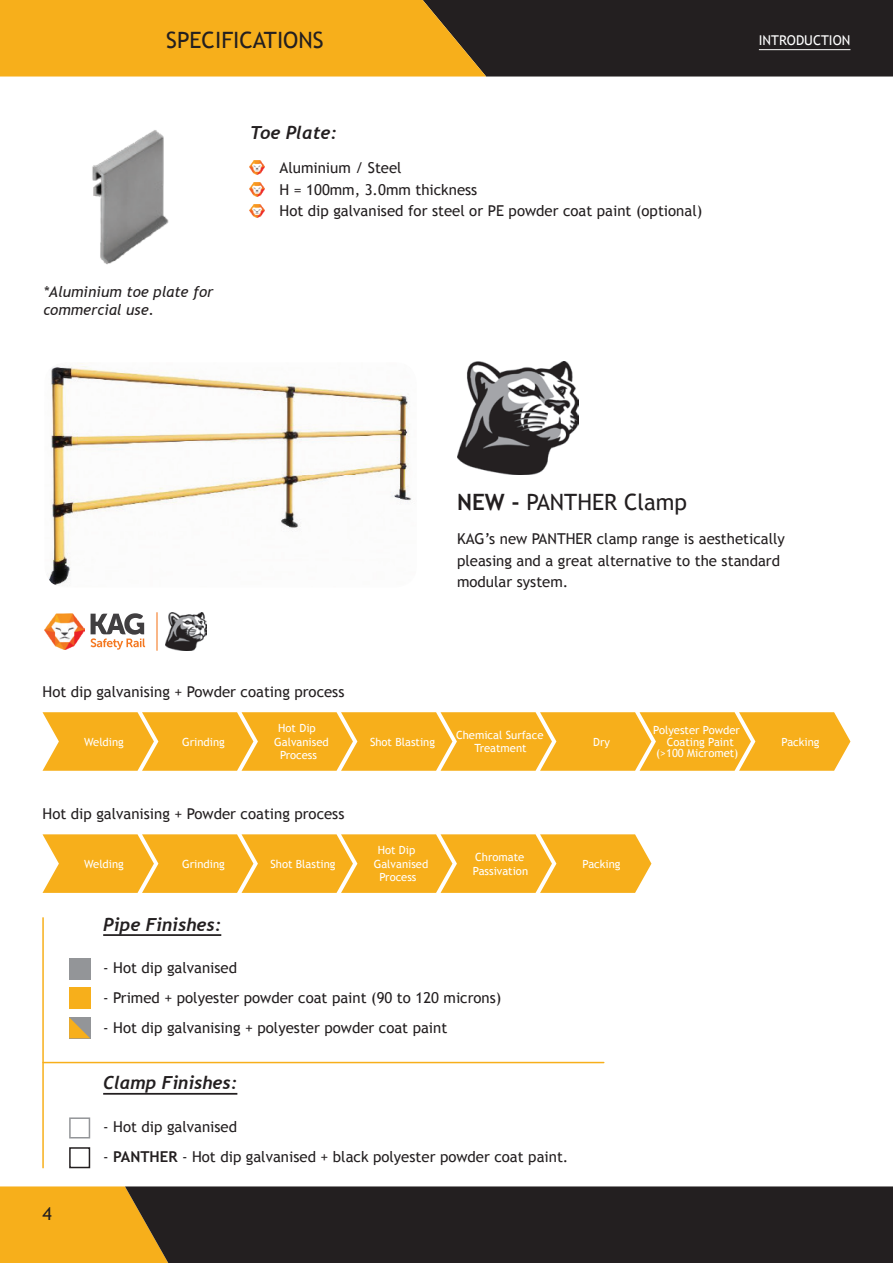
<style>
.page{position:relative;width:893px;height:1263px;background:#fff}
.page>*{position:absolute;margin:0;border:0;box-sizing:border-box;transform-origin:0 0}
.t1{font:22.5px "Trebuchet MS";color:#231f20}
.t2{font:italic 700 18px "Trebuchet";color:#231f20}
.t3{font:18px "Trebuchet MS";color:#231f20}
.t4{font:15px/21.6px "Trebuchet MS";color:#231f20}
.t5{font:italic 15px/18px "Trebuchet MS";color:#231f20}
.t6{font:13.5px "Trebuchet MS";color:#fff}
.t7{font:11.25px/13.5px "Trebuchet MS";color:#fff;text-align:center}
.s1{font-weight:700}
</style>
<div class="page">
<div style="left:0;top:1186px;width:125px;height:77px;background:#f7af1b"></div>
<div style="left:125px;top:1186px;width:768px;height:77px;background:#231f20"></div>
<svg style="left:0;top:0;width:893px;height:77px;background:#8f691e"></svg>
<hr style="left:759px;top:49px;width:91px;height:1px;background:#fff">
<img style="left:250px;top:161px;width:15px;height:14px">
<img style="left:250px;top:182px;width:15px;height:14px">
<img style="left:250px;top:204px;width:15px;height:14px">
<img style="left:92px;top:130px;width:77px;height:135px">
<img style="left:48px;top:363px;width:364px;height:222px">
<img style="left:457px;top:361px;width:121px;height:114px">
<img style="left:166px;top:613px;width:40px;height:37px">
<hr style="left:156px;top:613px;width:2px;height:37px;background:#f47821">
<svg style="left:43px;top:712px;width:807px;height:59px;background:#f7b42a"></svg>
<svg style="left:43px;top:834px;width:608px;height:59px;background:#f7b42a"></svg>
<hr style="left:103px;top:934px;width:118px;height:2px;background:#231f20">
<hr style="left:103px;top:1093px;width:134px;height:2px;background:#231f20">
<div style="left:69px;top:958px;width:21px;height:21px;background:#939598"></div>
<div style="left:69px;top:1117px;width:21px;height:21px;border:2px solid #939598"></div>
<div style="left:69px;top:988px;width:21px;height:21px;background:#f7af1b"></div>
<div style="left:69px;top:1147px;width:21px;height:21px;border:2px solid #231f20"></div>
<svg style="left:69px;top:1017px;width:21px;height:21px"></svg>
<hr style="left:43px;top:1062px;width:561px;height:1px;background:#f7af1b">
<hr style="left:42px;top:918px;width:2px;height:250px;background:#f7af1b">
<svg style="left:91px;top:613px;width:54px;height:37px"></svg>
<img style="left:44px;top:613px;width:41px;height:37px">
<h1 class="t1" style="left:166px;top:27px;width:47px">Specificatio</h1>
<h1 class="t1" style="left:298px;top:27px;width:25px">ns</h1>
<p class="t6" style="left:759px;top:32px;width:91px">INTRODUCTION</p>
<p class="t5" style="left:43px;top:283px;width:172px">*Aluminium toe plate for commercial use.</p>
<p class="t2" style="left:250px;top:121px;width:89px">Toe Plate:</p>
<p class="t4" style="left:280px;top:157px;width:210px">Aluminium / Steel<br>H = 100mm, 3.0mm thickness<br>Hot dip galvanised for steel or PE</p>
<p class="t4" style="left:509px;top:200px;width:195px">powder coat paint (optional)</p>
<h1 class="t1" style="left:457px;top:489px;width:232px"><span class="s1">NEW -</span> PANTHER Clamp</h1>
<p class="t4" style="left:457px;top:528px;width:329px">KAG’s new PANTHER clamp range is aesthetically pleasing and a great alternative to the standard modular system.</p>
<p class="t4" style="left:43px;top:681px;width:303px">Hot dip galvanising + Powder coating process</p>
<p class="t7" style="left:84px;top:735px;width:41px">Welding</p>
<p class="t7" style="left:182px;top:735px;width:44px">Grinding</p>
<p class="t7" style="left:278px;top:721px;width:39px">Hot Dip</p>
<p class="t7" style="left:274px;top:735px;width:56px">Galvanised</p>
<p class="t7" style="left:280px;top:748px;width:38px">Process</p>
<p class="t4" style="left:43px;top:803px;width:303px">Hot dip galvanising + Powder coating process</p>
<p class="t7" style="left:84px;top:857px;width:41px">Welding</p>
<p class="t7" style="left:182px;top:857px;width:44px">Grinding</p>
<p class="t7" style="left:270px;top:857px;width:67px">Shot Blasting</p>
<p class="t7" style="left:370px;top:735px;width:67px">Shot Blasting</p>
<p class="t7" style="left:456px;top:728px;width:89px">Chemical Surface<br>Treatment</p>
<p class="t7" style="left:593px;top:735px;width:18px">Dry</p>
<p class="t7" style="left:378px;top:844px;width:39px">Hot Dip</p>
<p class="t7" style="left:374px;top:857px;width:56px">Galvanised</p>
<p class="t7" style="left:380px;top:871px;width:38px">Process</p>
<p class="t7" style="left:473px;top:850px;width:57px;text-align:left">Chromate<br>Passivation</p>
<p class="t7" style="left:583px;top:857px;width:39px">Packing</p>
<p class="t3" style="left:43px;top:1203px;width:11px">4</p>
<p class="t2" style="left:103px;top:913px;width:120px">Pipe Finishes:</p>
<p class="t4" style="left:103px;top:957px;width:135px">- Hot dip galvanised</p>
<p class="t4" style="left:103px;top:987px;width:400px">- Primed + polyester powder coat paint (90 to 120 microns)</p>
<p class="t4" style="left:103px;top:1017px;width:346px">- Hot dip galvanising + polyester powder coat paint</p>
<p class="t2" style="left:103px;top:1072px;width:136px">Clamp Finishes:</p>
<p class="t4" style="left:103px;top:1116px;width:135px">- Hot dip galvanised</p>
<p class="t4" style="left:103px;top:1146px;width:467px">- <span class="s1">PANTHER</span> - Hot dip galvanised + black polyester powder coat paint.</p>
<p class="t7" style="left:653px;top:724px;width:88px">Polyester Powder</p>
<p class="t7" style="left:667px;top:735px;width:68px">Coating Paint</p>
<p class="t7" style="left:656px;top:746px;width:84px">(&gt;100 Micromet)</p>
<p class="t7" style="left:782px;top:735px;width:39px">Packing</p>
</div>
